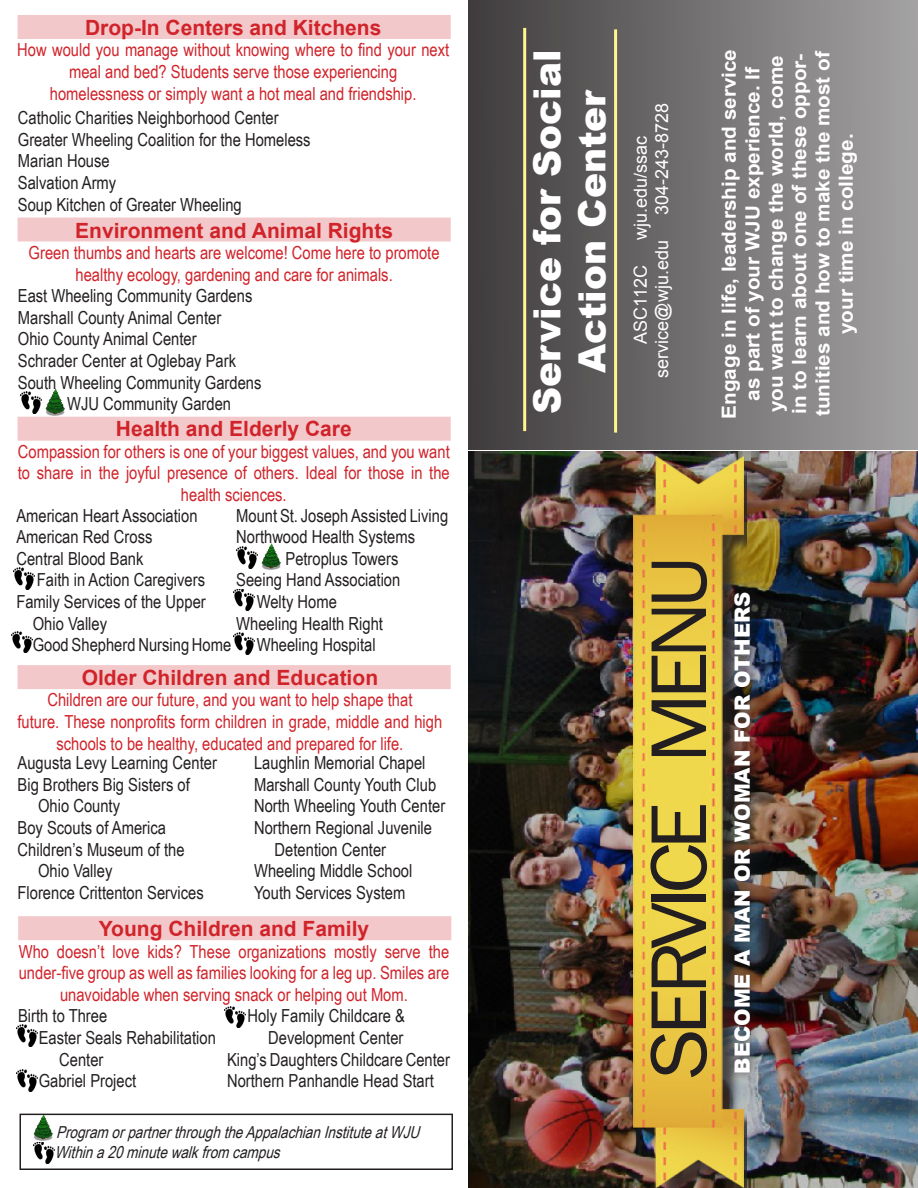
<style>
.page{position:relative;width:918px;height:1188px;background:#fff}
.page>*{position:absolute;margin:0;border:0;box-sizing:border-box;transform-origin:0 0}
.t1{font:81.6px "Franklin Gothic";letter-spacing:-.075em;color:#231f20;scale:1.06 1}
.t2{font:900 37.5px "Arial";color:#fff}
.t3{font:700 21px "Arial";color:#d1232a}
.t4{font:900 21px "Arial";color:#fff}
.t5{font:700 19.5px/23.4px "Arial";color:#fff;text-align:center;scale:1.06 1}
.t6{font:18px/21.6px "Arial Narrow";color:#231f20}
.t7{font:18px/21.6px "Arial Narrow";color:#d1232a;text-align:center}
.t8{font:18px "Arial";color:#fff}
.t9{font:italic 16.5px/19.8px "Arial Narrow";color:#231f20}
</style>
<div class="page">
<img style="left:468px;top:452px;width:450px;height:736px">
<div style="left:468px;top:0;width:450px;height:450px;background:linear-gradient(to right,#403c3d,#a4a2a3)"></div>
<img style="left:634px;top:456px;width:110px;height:731px">
<hr style="left:523px;top:28px;width:3px;height:403px;background:#fff690">
<hr style="left:614px;top:29px;width:3px;height:404px;background:#fff690">
<div style="left:725px;top:583px;width:35px;height:499px;background:#231f20;opacity:.85"></div>
<img style="left:45px;top:389px;width:20px;height:26px">
<div style="left:18px;top:417px;width:433px;height:24px;background:#f3c8ca"></div>
<div style="left:18px;top:218px;width:433px;height:24px;background:#f3c8ca"></div>
<div style="left:18px;top:665px;width:433px;height:24px;background:#f3c8ca"></div>
<div style="left:18px;top:916px;width:433px;height:24px;background:#f3c8ca"></div>
<div style="left:18px;top:15px;width:433px;height:24px;background:#f3c8ca"></div>
<img style="left:11px;top:631px;width:22px;height:22px">
<img style="left:21px;top:392px;width:21px;height:21px">
<img style="left:13px;top:568px;width:21px;height:22px">
<img style="left:261px;top:543px;width:20px;height:26px">
<img style="left:237px;top:547px;width:21px;height:22px">
<img style="left:234px;top:633px;width:21px;height:21px">
<img style="left:234px;top:589px;width:21px;height:22px">
<div style="left:20px;top:1114px;width:433px;height:56px;border:2px solid #231f20"></div>
<img style="left:30px;top:1114px;width:27px;height:27px">
<img style="left:33px;top:1142px;width:21px;height:22px">
<img style="left:16px;top:1024px;width:21px;height:22px">
<img style="left:16px;top:1070px;width:21px;height:21px">
<img style="left:224px;top:1006px;width:22px;height:22px">
<p class="t3" style="left:85px;top:13px;width:298px">Drop-In Centers and Kitchens</p>
<p class="t7" style="left:17px;top:39px;width:433px">How would you manage without knowing where to find your next meal and bed? Students serve those experiencing</p>
<p class="t7" style="left:50px;top:82px;width:368px">homelessness or simply want a hot meal and friendship.</p>
<p class="t6" style="left:18px;top:106px;width:262px">Catholic Charities Neighborhood Center</p>
<p class="t6" style="left:18px;top:128px;width:294px">Greater Wheeling Coalition for the Homeless</p>
<p class="t6" style="left:18px;top:149px;width:93px">Marian House</p>
<p class="t6" style="left:18px;top:171px;width:100px">Salvation Army</p>
<p class="t6" style="left:18px;top:193px;width:225px">Soup Kitchen of Greater Wheeling</p>
<p class="t3" style="left:75px;top:216px;width:319px">Environment and Animal Rights</p>
<p class="t7" style="left:29px;top:241px;width:413px">Green thumbs and hearts are welcome! Come here to promote healthy ecology, gardening and care for animals.</p>
<p class="t6" style="left:18px;top:284px;width:236px">East Wheeling Community Gardens</p>
<p class="t6" style="left:18px;top:306px;width:205px">Marshall County Animal Center</p>
<p class="t6" style="left:18px;top:328px;width:180px">Ohio County Animal Center</p>
<p class="t6" style="left:18px;top:349px;width:220px">Schrader Center at Oglebay Park</p>
<p class="t6" style="left:18px;top:371px;width:245px">South Wheeling Community Gardens</p>
<p class="t6" style="left:67px;top:392px;width:166px">WJU Community Garden</p>
<p class="t3" style="left:116px;top:415px;width:237px">Health and Elderly Care</p>
<p class="t7" style="left:18px;top:440px;width:433px">Compassion for others is one of your biggest values, and you want to share in the joyful presence of others. Ideal for those in the health sciences.</p>
<p class="t6" style="left:16px;top:504px;width:183px">American Heart Association<br>American Red Cross<br>Central Blood Bank</p>
<p class="t6" style="left:37px;top:569px;width:170px">Faith in Action Caregivers</p>
<p class="t6" style="left:33px;top:590px;width:175px;text-indent:-16px">Family Services of the Upper<br>Ohio Valley</p>
<p class="t6" style="left:33px;top:633px;width:200px">Good Shepherd Nursing Home</p>
<p class="t3" style="left:82px;top:664px;width:298px">Older Children and Education</p>
<p class="t7" style="left:47px;top:689px;width:367px">Children are our future, and you want to help shape that</p>
<p class="t7" style="left:18px;top:710px;width:426px">future. These nonprofits form children in grade, middle and high schools to be healthy, educated and prepared for life.</p>
<p class="t6" style="left:18px;top:751px;width:201px">Augusta Levy Learning Center</p>
<p class="t6" style="left:18px;top:773px;width:174px">Big Brothers Big Sisters of</p>
<p class="t6" style="left:38px;top:794px;width:84px">Ohio County</p>
<p class="t6" style="left:18px;top:816px;width:150px">Boy Scouts of America</p>
<p class="t6" style="left:38px;top:838px;width:148px;text-indent:-21px">Children’s Museum of the<br>Ohio Valley</p>
<p class="t6" style="left:18px;top:881px;width:188px">Florence Crittenton Services</p>
<p class="t3" style="left:99px;top:915px;width:272px">Young Children and Family</p>
<p class="t7" style="left:19px;top:940px;width:432px">Who doesn’t love kids? These organizations mostly serve the under-five group as well as families looking for a leg up. Smiles are unavoidable when serving snack or helping out Mom.</p>
<p class="t6" style="left:18px;top:1004px;width:91px">Birth to Three</p>
<p class="t6" style="left:59px;top:1026px;width:158px;text-indent:-21px">Easter Seals Rehabilitation<br>Center</p>
<p class="t6" style="left:39px;top:1069px;width:99px">Gabriel Project</p>
<p class="t6" style="left:236px;top:504px;width:213px">Mount St. Joseph Assisted Living</p>
<p class="t6" style="left:236px;top:525px;width:180px">Northwood Health Systems</p>
<p class="t6" style="left:236px;top:547px;width:166px;text-align:right">Petroplus Towers<br>Seeing Hand Association</p>
<p class="t6" style="left:257px;top:590px;width:82px">Welty Home</p>
<p class="t6" style="left:236px;top:612px;width:148px">Wheeling Health Right</p>
<p class="t6" style="left:257px;top:633px;width:120px">Wheeling Hospital</p>
<p class="t6" style="left:254px;top:751px;width:173px">Laughlin Memorial Chapel</p>
<p class="t6" style="left:254px;top:773px;width:184px">Marshall County Youth Club</p>
<p class="t6" style="left:254px;top:794px;width:193px">North Wheeling Youth Center</p>
<p class="t6" style="left:275px;top:816px;width:159px;text-indent:-21px">Northern Regional Juvenile<br>Detention Center</p>
<p class="t6" style="left:254px;top:859px;width:160px">Wheeling Middle School</p>
<p class="t6" style="left:254px;top:881px;width:153px">Youth Services System</p>
<p class="t6" style="left:248px;top:1004px;width:159px;text-align:right">Holy Family Childcare &amp;<br>Development Center</p>
<p class="t6" style="left:227px;top:1048px;width:224px">King’s Daughters Childcare Center</p>
<p class="t6" style="left:227px;top:1069px;width:208px">Northern Panhandle Head Start</p>
<p class="t9" style="left:55px;top:1122px;width:372px">Program orpartnerthroughtheAppalachianInstituteatWJU<br>Withina20minutewalkfrom campus</p>
<p class="t2" style="left:520px;top:414px;width:366px;rotate:-90deg">Service for Social</p>
<p class="t2" style="left:565px;top:373px;width:286px;rotate:-90deg">Action Center</p>
<p class="t8" style="left:650px;top:215px;width:114px;rotate:-90deg">304-243-8728</p>
<p class="t8" style="left:629px;top:240px;width:106px;rotate:-90deg">wju.edu/ssac</p>
<p class="t8" style="left:650px;top:378px;width:139px;rotate:-90deg">service@wju.edu</p>
<p class="t8" style="left:629px;top:344px;width:80px;rotate:-90deg">ASC112C</p>
<p class="t5" style="left:718px;top:419px;width:350px;rotate:-90deg">Engage in life, leadership and service as part of your WJU experience. If you want to change the world, come in to learn about one of these oppor&shy;tunities and how to make the most of your time in college.</p>
<p class="t1" style="left:628px;top:1078px;width:495px;rotate:-90deg">SERVICE MENU</p>
<p class="t4" style="left:727px;top:1074px;width:484px;rotate:-90deg">BECOME A MAN OR WOMAN FOR OTHERS</p>
</div>
